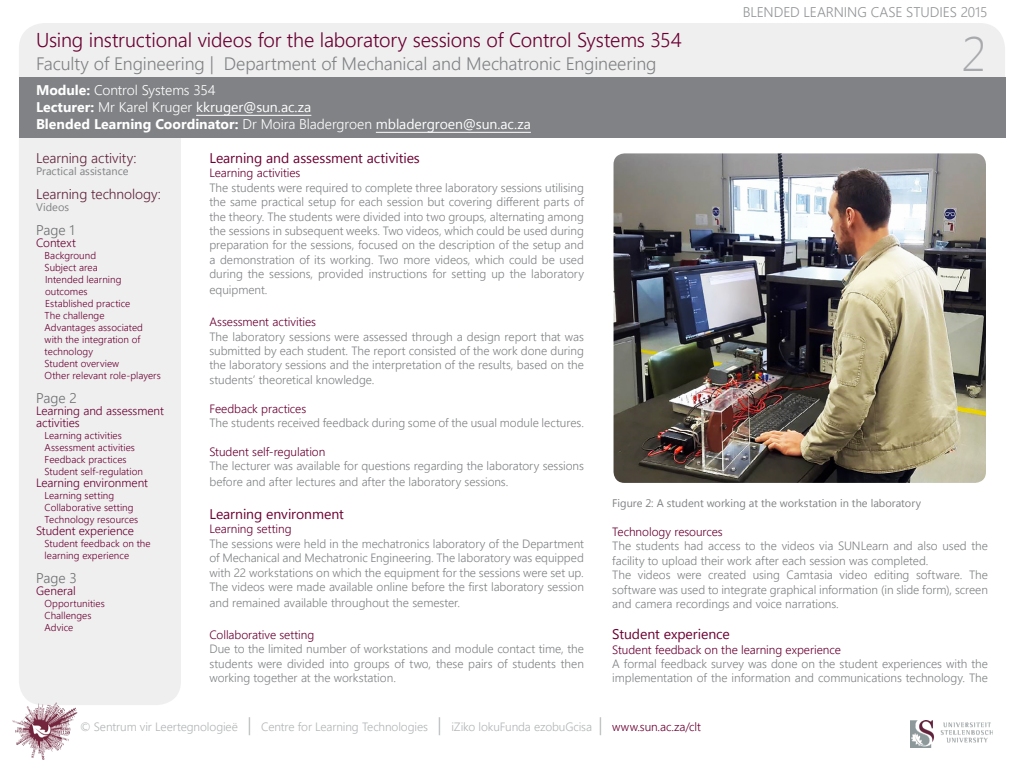
<style>
.page{position:relative;width:1024px;height:768px;background:#fff}
.page>*{position:absolute;margin:0;border:0;box-sizing:border-box;transform-origin:0 0}
.t1{font:300 48px "Segoe UI";color:#a7a9ac}
.t2{font:300 20px "Segoe UI";letter-spacing:-.01em;color:#6a0032}
.t3{font:300 18px "Segoe UI";letter-spacing:-.01em;color:#808285}
.t4{font:300 14px/17px "Segoe UI";letter-spacing:-.005em;color:#fff}
.t5{font:14px "Segoe UI";letter-spacing:-.005em;color:#6a0032}
.t6{font:300 14px "Segoe UI";letter-spacing:-.005em;color:#60223b}
.t7{font:300 14px "Segoe UI";letter-spacing:-.005em;color:#939598}
.t8{font:300 14px "Segoe UI";letter-spacing:-.005em;color:#6d6e71}
.t9{font:300 12px/14.4px "Segoe UI";letter-spacing:-.005em;color:#808285;text-align:justify}
.t10{font:300 12px/12px "Segoe UI";letter-spacing:-.005em;color:#6a0032}
.t11{font:300 12px "Segoe UI";letter-spacing:-.01em;color:#b1b4b6}
.t12{font:11px "Segoe UI";color:#808285}
.t13{font:300 10px/12px "Segoe UI";letter-spacing:.005em;color:#6a0032}
.s1{font-weight:700}
.s2{font-weight:400}
.s3{font-size:18px}
.s4{color:#6a0032}
</style>
<div class="page">
<div style="left:19px;top:23px;width:986px;height:94px;background:#efefef;border-radius:26px"></div>
<div style="left:19px;top:106px;width:162px;height:599px;background:#efefef;border-radius:24px"></div>
<div style="left:19px;top:77px;width:986px;height:61px;background:#808285"></div>
<hr style="left:196px;top:115px;width:115px;height:1px;background:#fff">
<hr style="left:376px;top:132px;width:155px;height:1px;background:#fff">
<img style="left:12px;top:701px;width:66px;height:59px">
<img style="left:615px;top:154px;width:370px;height:328px">
<div style="left:612px;top:151px;width:376px;height:334px;border:2px solid #fff;border-radius:12px"></div>
<img style="left:910px;top:720px;width:83px;height:28px">
<h2 class="t2" style="left:36px;top:24px;width:647px">Using instructional videos for the laboratory sessions of Control Systems 354</h2>
<p class="t4" style="left:36px;top:81px;width:496px"><span class="s1">Module:</span> Control Systems 354<br><span class="s1">Lecturer:</span> Mr Karel Kruger <span class="s2">kkruger@sun.ac.za<br></span><span class="s1">Blended Learning Coordinator:</span> Dr Moira Bladergroen <span class="s2">mbladergroen@sun.ac.za</span></p>
<h3 class="t3" style="left:36px;top:50px;width:622px">Faculty of Engineering | Department of Mechanical and Mechatronic Engineering</h3>
<p class="t7" style="left:743px;top:1px;width:246px">BLENDED LEARNING CASE STUDIES 2015</p>
<h1 class="t1" style="left:962px;top:21px;width:26px">2</h1>
<p class="t6" style="left:36px;top:148px;width:102px">Learning activity:</p>
<p class="t12" style="left:36px;top:164px;width:94px">Practical assistance</p>
<p class="t6" style="left:36px;top:184px;width:126px">Learning technology:</p>
<p class="t12" style="left:36px;top:200px;width:34px">Videos</p>
<p class="t8" style="left:36px;top:220px;width:40px">Page 1</p>
<p class="t10" style="left:36px;top:237px;width:41px">Context</p>
<p class="t13" style="left:45px;top:249px;width:118px">Background<br>Subject area<br>Intended learning outcomes<br>Established practice<br>The challenge<br>Advantages associated with the integration of technology<br>Student overview<br>Other relevant role-players</p>
<p class="t8" style="left:36px;top:388px;width:42px">Page 2</p>
<p class="t10" style="left:36px;top:405px;width:129px">Learning and assessment activities</p>
<p class="t13" style="left:45px;top:429px;width:100px">Learning activities<br>Assessment activities<br>Feedback practices<br>Student self-regulation</p>
<p class="t10" style="left:36px;top:477px;width:113px">Learning environment</p>
<p class="t13" style="left:45px;top:489px;width:95px">Learning setting<br>Collaborative setting<br>Technology resources</p>
<p class="t10" style="left:36px;top:525px;width:99px">Student experience</p>
<p class="t13" style="left:45px;top:537px;width:108px">Student feedback on the learning experience</p>
<p class="t8" style="left:36px;top:568px;width:42px">Page 3</p>
<p class="t10" style="left:36px;top:585px;width:41px">General</p>
<p class="t13" style="left:45px;top:597px;width:62px">Opportunities<br>Challenges<br>Advice</p>
<p class="t5" style="left:209px;top:148px;width:212px">Learning and assessment activities</p>
<p class="t10" style="left:209px;top:167px;width:92px">Learning activities</p>
<p class="t9" style="left:209px;top:180px;width:376px">The students were required to complete three laboratory sessions utilising the same practical setup for each session but covering different parts of the theory. The students were divided into two groups, alternating among the sessions in subsequent weeks. Two videos, which could be used during preparation for the sessions, focused on the description of the setup and a demonstration of its working. Two more videos, which could be used during the sessions, provided instructions for setting up the laboratory</p>
<p class="t9" style="left:209px;top:282px;width:60px">equipment.</p>
<p class="t10" style="left:209px;top:315px;width:108px">Assessment activities</p>
<p class="t9" style="left:209px;top:329px;width:376px">The laboratory sessions were assessed through a design report that was submitted by each student. The report consisted of the work done during the laboratory sessions and the interpretation of the results, based on the students’ theoretical knowledge.</p>
<p class="t10" style="left:209px;top:402px;width:98px">Feedback practices</p>
<p class="t9" style="left:209px;top:415px;width:376px">The students received feedback during some of the usual module lectures.</p>
<p class="t10" style="left:209px;top:445px;width:117px">Student self-regulation</p>
<p class="t9" style="left:209px;top:457px;width:376px;line-height:16px">The lecturer was available for questions regarding the laboratory sessions before and after lectures and after the laboratory sessions.</p>
<p class="t5" style="left:209px;top:504px;width:136px">Learning environment</p>
<p class="t10" style="left:209px;top:523px;width:84px">Learning setting</p>
<p class="t9" style="left:209px;top:536px;width:376px">The sessions were held in the mechatronics laboratory of the Department of Mechanical and Mechatronic Engineering. The laboratory was equipped with 22 workstations on which the equipment for the sessions were set up.<br>The videos were made available online before the first laboratory session</p>
<p class="t9" style="left:209px;top:595px;width:252px">and remained available throughout the semester.</p>
<p class="t10" style="left:209px;top:628px;width:106px">Collaborative setting</p>
<p class="t9" style="left:209px;top:641px;width:376px">Due to the limited number of workstations and module contact time, the students were divided into groups of two, these pairs of students then working together at the workstation.</p>
<p class="t12" style="left:612px;top:496px;width:310px">Figure 2: A student working at the workstation in the laboratory</p>
<p class="t10" style="left:612px;top:525px;width:112px">Technology resources</p>
<p class="t9" style="left:612px;top:538px;width:377px;text-align:left">The students had access to the videos via SUNLearn and also used the facility to upload their work after each session was completed.<br>The videos were created using Camtasia video editing software. The software was used to integrate graphical information (in slide form), screen and camera recordings and voice narrations.</p>
<p class="t5" style="left:612px;top:624px;width:119px">Student experience</p>
<p class="t10" style="left:612px;top:643px;width:230px">Student feedback on the learning experience</p>
<p class="t9" style="left:612px;top:656px;width:377px">A formal feedback survey was done on the student experiences with the implementation of the information and communications technology. The</p>
<p class="t11" style="left:80px;top:718px;width:622px">© Sentrum vir Leertegnologieë <span class="s3">|</span> Centre for Learning Technologies <span class="s3">|</span> iZiko lokuFunda ezobuGcisa <span class="s3">|</span> <span class="s4">www.sun.ac.za/clt</span></p>
</div>
